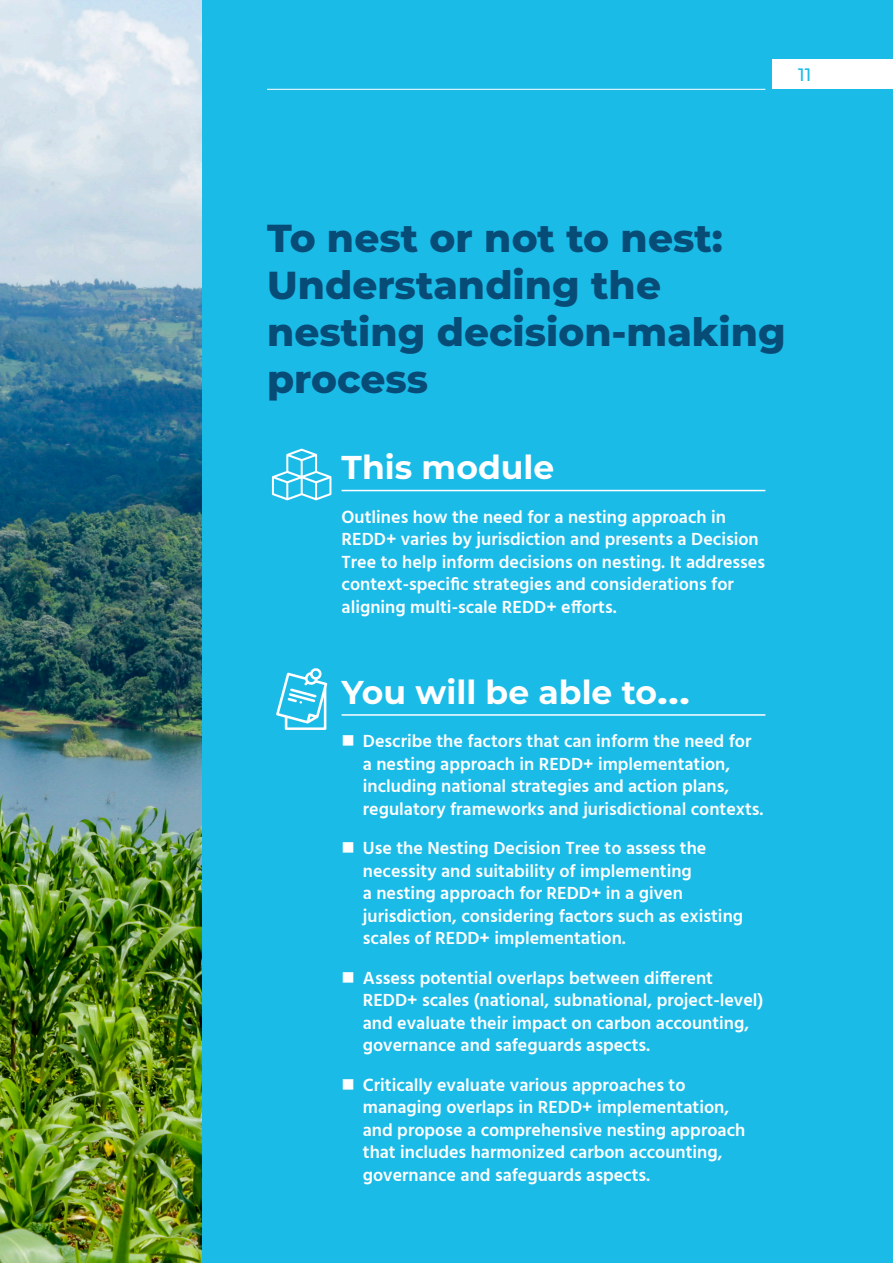
<style>
.page{position:relative;width:893px;height:1263px;background:#fff}
.page>*{position:absolute;margin:0;border:0;box-sizing:border-box;transform-origin:0 0}
.Chapter_Title{font:800 39px/46.8px "Montserrat";color:#074c76}
.LO_title{font:700 33px "Montserrat";color:#fff}
.Module_intro_text{font:600 18px/22.5px "Hind";color:#fff}
.t1{font:500 18px "Montserrat";color:#1bbbe8}
</style>
<div class="page">
<div style="left:202px;top:0;width:691px;height:1263px;background:#1bbbe8"></div>
<div style="left:773px;top:60px;width:120px;height:29px;background:#fff"></div>
<hr style="left:267px;top:89px;width:498px;height:1px;background:#fff">
<hr style="left:342px;top:490px;width:423px;height:1px;background:#fff">
<hr style="left:342px;top:714px;width:423px;height:2px;background:#fff">
<img style="left:0;top:0;width:202px;height:1263px">
<img style="left:0;top:465px;width:171px;height:798px">
<svg style="left:272px;top:449px;width:59px;height:51px"></svg>
<svg style="left:276px;top:668px;width:51px;height:62px"></svg>
<p class="t1" style="left:798px;top:62px;width:15px">11</p>
<p class="Chapter_Title" style="left:267px;top:213px;width:520px">To nest or not to nest:<br>Understanding the nesting decision-making process</p>
<p class="LO_title" style="left:342px;top:444px;width:214px">This module</p>
<p class="Module_intro_text" style="left:342px;top:507px;width:425px">Outlines how the need for a nesting approach in REDD+ varies by jurisdiction and presents a Decision Tree to help inform decisions on nesting. It addresses context-specific strategies and considerations for aligning multi-scale REDD+ efforts.</p>
<p class="LO_title" style="left:342px;top:668px;width:350px">You will be able to…</p>
<p class="Module_intro_text" style="left:363px;top:731px;width:402px">Describe the factors that can inform the need for a nesting approach in REDD+ implementation, including national strategies and action plans, regulatory frameworks and jurisdictional contexts.</p>
<p class="Module_intro_text" style="left:363px;top:838px;width:382px">Use the Nesting Decision Tree to assess the necessity and suitability of implementing<br>a nesting approach for REDD+ in a given jurisdiction, considering factors such as existing scales of REDD+ implementation.</p>
<p class="Module_intro_text" style="left:363px;top:968px;width:402px">Assess potential overlaps between different REDD+ scales (national, subnational, project-level) and evaluate their impact on carbon accounting, governance and safeguards aspects.</p>
<p class="Module_intro_text" style="left:363px;top:1075px;width:384px">Critically evaluate various approaches to managing overlaps in REDD+ implementation, and propose a comprehensive nesting approach that includes harmonized carbon accounting, governance and safeguards aspects.</p>
</div>
